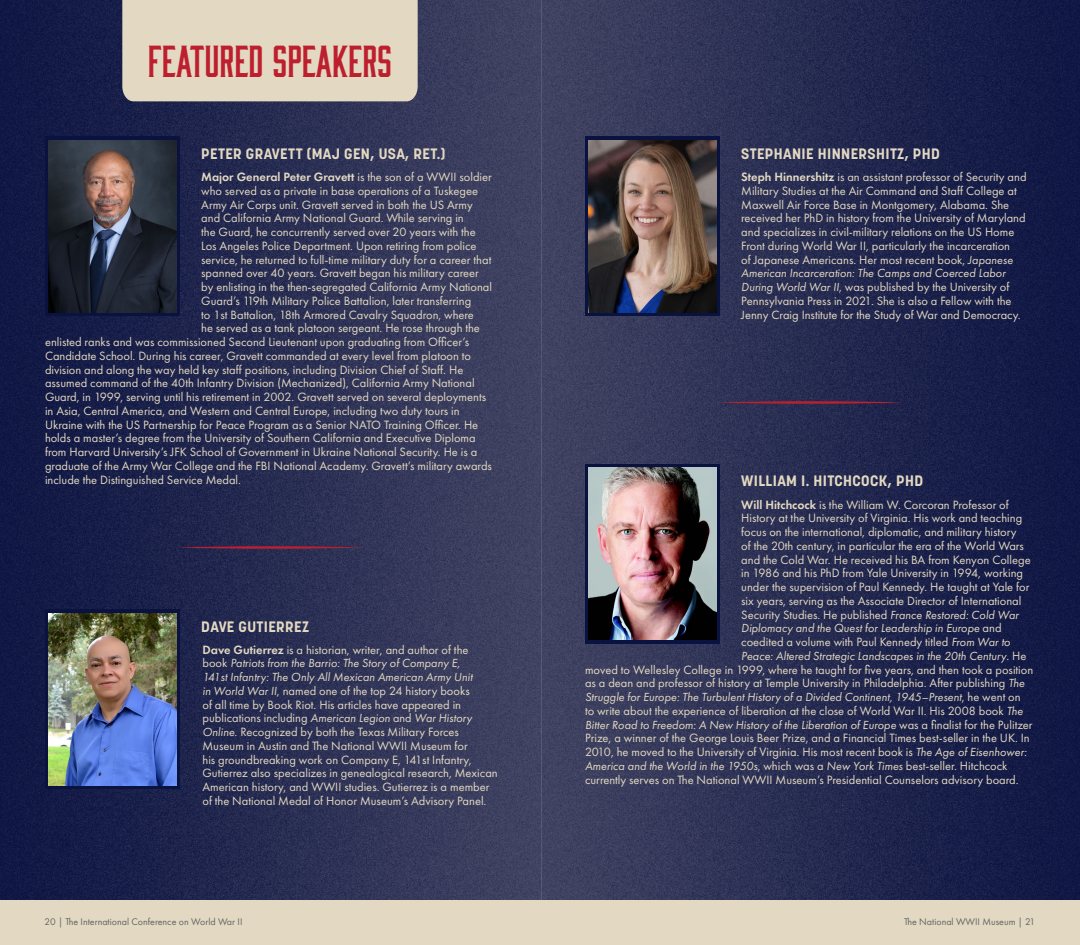
<style>
.page{position:relative;width:1080px;height:945px;background:#fff}
.page>*{position:absolute;margin:0;border:0;box-sizing:border-box;transform-origin:0 0}
.t1{font:41.25px "Bourbon";color:#bd1f2e}
.t2{font:700 15px "Korolev";letter-spacing:.025em;color:#e3d9c2}
.t3{font:12.5px/13.8px "Futura PT";color:#e3d9c2}
.t4{font:600 12.5px "Futura PT";color:#e3d9c2}
.t5{font:italic 12.25px/13.8px "Futura PT";color:#e3d9c2}
.t6{font:10px "Futura PT";color:#626465}
.s1{font-weight:400}
.s2{font-weight:600}
.s3{font-style:normal;font-size:12.5px}
.s4{font-style:italic;font-size:12.25px}
.s5{font-style:normal}
</style>
<div class="page">
<img style="left:0;top:0;width:1080px;height:900px">
<div style="left:0;top:900px;width:1080px;height:45px;background:#e3d9c2"></div>
<div style="left:45px;top:609px;width:135px;height:180px;background:#0a1240"></div>
<div style="left:45px;top:136px;width:135px;height:180px;background:#0a1240"></div>
<svg style="left:176px;top:546px;width:188px;height:3px"></svg>
<div style="left:122px;top:0;width:296px;height:101px;background:#e3d9c2"></div>
<img style="left:48px;top:613px;width:129px;height:172px">
<img style="left:48px;top:140px;width:129px;height:172px">
<div style="left:585px;top:136px;width:135px;height:180px;background:#0a1240"></div>
<div style="left:585px;top:464px;width:135px;height:180px;background:#0a1240"></div>
<svg style="left:716px;top:401px;width:188px;height:3px"></svg>
<img style="left:588px;top:140px;width:129px;height:172px">
<img style="left:588px;top:468px;width:129px;height:172px">
<p class="t1" style="left:148px;top:36px;width:246px">FEATURED SPEAKERS</p>
<p class="t2" style="left:201px;top:144px;width:246px">PETER GRAVETT (MAJ GEN, USA, RET.)</p>
<p class="t4" style="left:201px;top:169px;width:292px">Major General Peter Gravett <span class="s1">is the son of a WWII soldier</span></p>
<p class="t3" style="left:201px;top:184px;width:278px">who served as a private in base operations of a Tuskegee</p>
<p class="t3" style="left:201px;top:197px;width:273px">Army Air Corps unit. Gravett served in both the US Army</p>
<p class="t3" style="left:201px;top:211px;width:264px">and California Army National Guard. While serving in</p>
<p class="t3" style="left:201px;top:225px;width:276px">the Guard, he concurrently served over 20 years with the</p>
<p class="t3" style="left:201px;top:239px;width:277px">Los Angeles Police Department. Upon retiring from police</p>
<p class="t3" style="left:201px;top:252px;width:292px">service, he returned to full-time military duty for a career that</p>
<p class="t3" style="left:201px;top:266px;width:279px">spanned over 40 years. Gravett began his military career</p>
<p class="t3" style="left:201px;top:280px;width:292px">by enlisting in the then-segregated California Army National</p>
<p class="t3" style="left:201px;top:294px;width:272px">Guard’s 119th Military Police Battalion, later transferring</p>
<p class="t3" style="left:201px;top:307px;width:274px">to 1st Battalion, 18th Armored Cavalry Squadron, where</p>
<p class="t3" style="left:201px;top:321px;width:280px">he served as a tank platoon sergeant. He rose through the</p>
<p class="t3" style="left:45px;top:335px;width:426px">enlisted ranks and was commissioned Second Lieutenant upon graduating from Officer’s</p>
<p class="t3" style="left:45px;top:349px;width:428px">Candidate School. During his career, Gravett commanded at every level from platoon to</p>
<p class="t3" style="left:45px;top:362px;width:420px">division and along the way held key staff positions, including Division Chief of Staff. He</p>
<p class="t3" style="left:45px;top:376px;width:431px">assumed command of the 40th Infantry Division (Mechanized), California Army National</p>
<p class="t3" style="left:45px;top:390px;width:443px">Guard, in 1999, serving until his retirement in 2002. Gravett served on several deployments</p>
<p class="t3" style="left:45px;top:404px;width:416px">in Asia, Central America, and Western and Central Europe, including two duty tours in</p>
<p class="t3" style="left:45px;top:417px;width:435px">Ukraine with the US Partnership for Peace Program as a Senior NATO Training Officer. He</p>
<p class="t3" style="left:45px;top:431px;width:432px">holds a master’s degree from the University of Southern California and Executive Diploma</p>
<p class="t3" style="left:45px;top:445px;width:434px">from Harvard University’s JFK School of Government in Ukraine National Security. He is a</p>
<p class="t3" style="left:45px;top:459px;width:448px">graduate of the Army War College and the FBI National Academy. Gravett’s military awards</p>
<p class="t3" style="left:45px;top:472px;width:198px">include the Distinguished Service Medal.</p>
<p class="t2" style="left:201px;top:617px;width:109px">DAVE GUTIERREZ</p>
<p class="t3" style="left:202px;top:643px;width:267px"><span class="s2">Dave Gutierrez</span> is a historian, writer, and author of the</p>
<p class="t5" style="left:202px;top:656px;width:272px"><span class="s3">book</span> Patriots from the Barrio: The Story of Company E,<br>141st Infantry: The Only All Mexican American Army Unit</p>
<p class="t3" style="left:202px;top:684px;width:269px"><span class="s4">in World War II</span>, named one of the top 24 history books of all time by Book Riot. His articles have appeared in</p>
<p class="t5" style="left:202px;top:711px;width:271px"><span class="s3">publications including</span> American Legion <span class="s5">and</span> War History</p>
<p class="t3" style="left:202px;top:725px;width:297px"><span class="s4">Online</span>. Recognized by both the Texas Military Forces Museum in Austin and The National WWII Museum for<br>his groundbreaking work on Company E, 141st Infantry, Gutierrez also specializes in genealogical research, Mexican American history, and WWII studies. Gutierrez is a member of the National Medal of Honor Museum’s Advisory Panel.</p>
<p class="t2" style="left:741px;top:144px;width:200px">STEPHANIE HINNERSHITZ, PHD</p>
<p class="t3" style="left:741px;top:170px;width:287px"><span class="s2">Steph Hinnershitz</span> is an assistant professor of Security and Military Studies at the Air Command and Staff College at Maxwell Air Force Base in Montgomery, Alabama. She received her PhD in history from the University of Maryland and specializes in civil-military relations on the US Home Front during World War II, particularly the incarceration<br>of Japanese Americans. Her most recent book, <span class="s4">Japanese</span></p>
<p class="t5" style="left:741px;top:266px;width:266px">American Incarceration: The Camps and Coerced Labor</p>
<p class="t3" style="left:741px;top:280px;width:281px"><span class="s4">During World War II</span>, was published by the University of<br>Pennsylvania Press in 2021. She is also a Fellow with the<br>Jenny Craig Institute for the Study of War and Democracy.</p>
<p class="t2" style="left:741px;top:472px;width:183px">WILLIAM I. HITCHCOCK, PHD</p>
<p class="t3" style="left:741px;top:497px;width:291px"><span class="s2">Will Hitchcock</span> is the William W. Corcoran Professor of History at the University of Virginia. His work and teaching focus on the international, diplomatic, and military history<br>of the 20th century, in particular the era of the World Wars and the Cold War. He received his BA from Kenyon College in 1986 and his PhD from Yale University in 1994, working under the supervision of Paul Kennedy. He taught at Yale for six years, serving as the Associate Director of International Security Studies. He published <span class="s4">France Restored: Cold War</span></p>
<p class="t5" style="left:741px;top:621px;width:262px">Diplomacy and the Quest for Leadership in Europe <span class="s3">and</span></p>
<p class="t3" style="left:741px;top:635px;width:271px">coedited a volume with Paul Kennedy titled <span class="s4">From War to</span></p>
<p class="t5" style="left:741px;top:649px;width:287px">Peace: Altered Strategic Landscapes in the 20th Century<span class="s3">. He</span></p>
<p class="t3" style="left:585px;top:662px;width:450px">moved to Wellesley College in 1999, where he taught for five years, and then took a position as a dean and professor of history at Temple University in Philadelphia. After publishing <span class="s4">The</span></p>
<p class="t5" style="left:585px;top:690px;width:437px">Struggle for Europe: The Turbulent History of a Divided Continent, 1945–Present<span class="s3">, he went on</span></p>
<p class="t3" style="left:585px;top:704px;width:439px">to write about the experience of liberation at the close of World War II. His 2008 book <span class="s4">The</span></p>
<p class="t5" style="left:585px;top:718px;width:449px">Bitter Road to Freedom: A New History of the Liberation of Europe <span class="s3">was a finalist for the Pulitzer</span></p>
<p class="t3" style="left:585px;top:731px;width:446px">Prize, a winner of the George Louis Beer Prize, and a Financial Times best-seller in the UK. In<br>2010, he moved to the University of Virginia. His most recent book is <span class="s4">The Age of Eisenhower:</span></p>
<p class="t5" style="left:585px;top:759px;width:424px">America and the World in the 1950s<span class="s3">, which was a</span> New York Times <span class="s3">best-seller. Hitchcock</span></p>
<p class="t3" style="left:585px;top:772px;width:435px">currently serves on The National WWII Museum’s Presidential Counselors advisory board.</p>
<p class="t6" style="left:45px;top:915px;width:199px">20 | The International Conference on World War II</p>
<p class="t6" style="left:904px;top:915px;width:133px">The National WWII Museum | 21</p>
</div>
